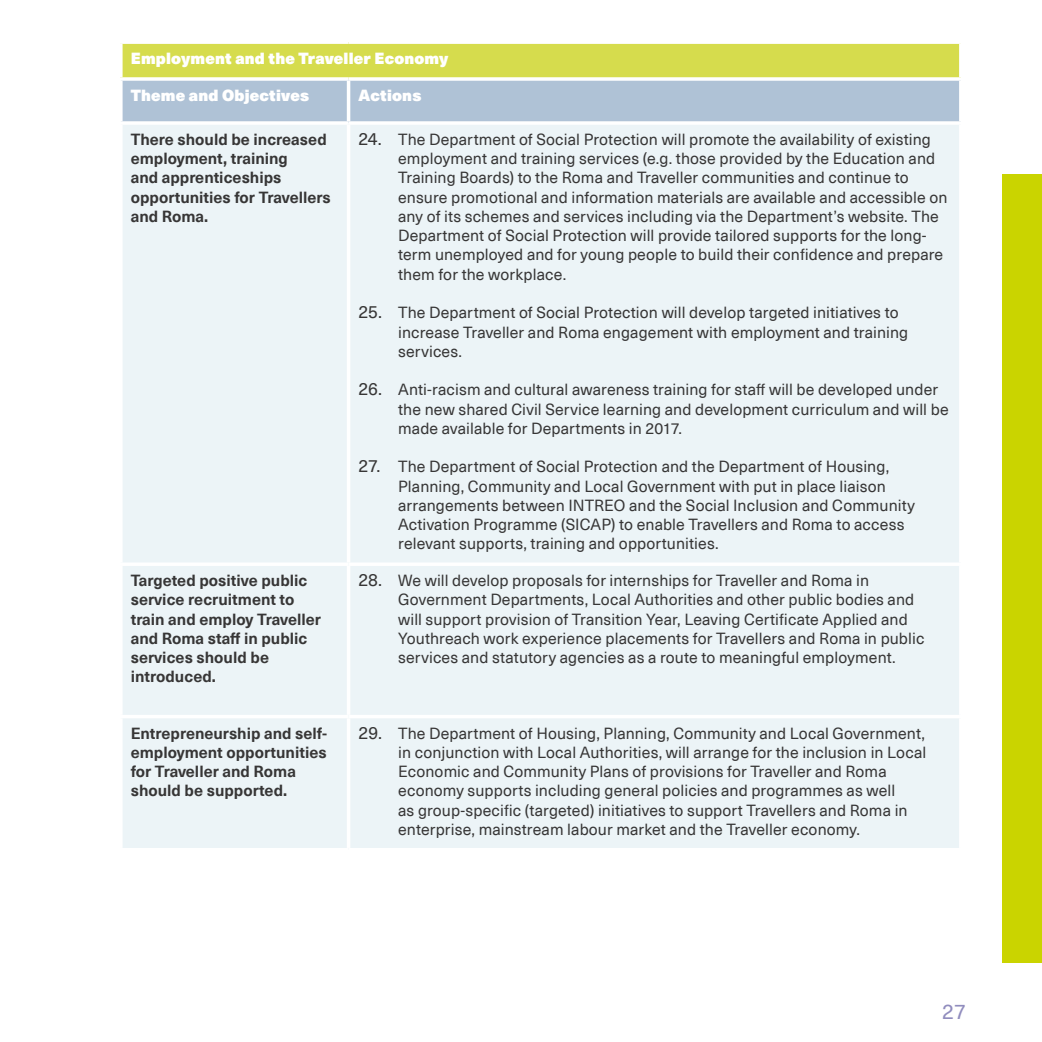
<style>
.page{position:relative;width:1042px;height:1042px;background:#fff}
.page>*{position:absolute;margin:0;border:0;box-sizing:border-box;transform-origin:0 0}
.t1{font:21px "Neue Haas Unica W1 G";color:#918dbe}
.t2{font:15.75px/19.2px "Neue Haas Unica Pro";letter-spacing:.01em;color:#373636}
.t3{font:700 15.75px/19.2px "Neue Haas Unica Pro";color:#373636}
.t4{font:15.75px "Neue Haas Unica Pro X Black";letter-spacing:.01em;color:#fff}
.s1{font-size:17.5px}
</style>
<div class="page">
<div style="left:121px;top:42px;width:840px;height:37px;background:#d6dc4d"></div>
<div style="left:123px;top:81px;width:836px;height:40px;background:#afc2d6"></div>
<div style="left:123px;top:125px;width:836px;height:723px;background:#ecf4f7"></div>
<hr style="left:347px;top:81px;width:3px;height:40px;background:#fff">
<hr style="left:347px;top:125px;width:3px;height:437px;background:#fff">
<hr style="left:347px;top:566px;width:3px;height:149px;background:#fff">
<hr style="left:119px;top:715px;width:229px;height:3px;background:#fff">
<hr style="left:348px;top:715px;width:614px;height:3px;background:#fff">
<hr style="left:347px;top:718px;width:3px;height:130px;background:#fff">
<svg style="left:120px;top:42px;width:228px;height:2px"></svg>
<svg style="left:121px;top:44px;width:2px;height:33px"></svg>
<svg style="left:348px;top:42px;width:613px;height:2px"></svg>
<hr style="left:959px;top:44px;width:3px;height:33px;background:#fff">
<svg style="left:120px;top:77px;width:228px;height:4px"></svg>
<svg style="left:122px;top:81px;width:1px;height:40px"></svg>
<svg style="left:348px;top:77px;width:613px;height:4px"></svg>
<svg style="left:121px;top:121px;width:227px;height:1px"></svg>
<svg style="left:348px;top:121px;width:613px;height:2px"></svg>
<hr style="left:119px;top:562px;width:229px;height:4px;background:#fff">
<hr style="left:348px;top:562px;width:614px;height:4px;background:#fff">
<div style="left:1002px;top:174px;width:40px;height:788px;background:#cad400"></div>
<p class="t4" style="left:131px;top:48px;width:319px">Employment and the Traveller Economy</p>
<p class="t4" style="left:131px;top:85px;width:180px">Theme and Objectives</p>
<p class="t4" style="left:358px;top:85px;width:64px">Actions</p>
<p class="t3" style="left:131px;top:130px;width:201px">There should be increased employment, training<br>and apprenticeships opportunities for Travellers and Roma.</p>
<p class="t2" style="left:398px;top:130px;width:551px;text-indent:-40px"><span class="s1">24.</span> The Department of Social Protection will promote the availability of existing employment and training services (e.g. those provided by the Education and Training Boards) to the Roma and Traveller communities and continue to ensure promotional and information materials are available and accessible on any of its schemes and services including via the Department’s website. The Department of Social Protection will provide tailored supports for the long&shy;term unemployed and for young people to build their confidence and prepare them for the workplace.</p>
<p class="t2" style="left:398px;top:303px;width:511px;text-indent:-40px"><span class="s1">25.</span> The Department of Social Protection will develop targeted initiatives to increase Traveller and Roma engagement with employment and training services.</p>
<p class="t2" style="left:398px;top:380px;width:552px;text-indent:-40px"><span class="s1">26.</span> Anti-racism and cultural awareness training for staff will be developed under the new shared Civil Service learning and development curriculum and will be made available for Departments in 2017.</p>
<p class="t2" style="left:398px;top:457px;width:518px;text-indent:-40px"><span class="s1">27.</span> The Department of Social Protection and the Department of Housing, Planning, Community and Local Government with put in place liaison arrangements between INTREO and the Social Inclusion and Community Activation Programme (SICAP) to enable Travellers and Roma to access relevant supports, training and opportunities.</p>
<p class="t3" style="left:131px;top:571px;width:192px">Targeted positive public service recruitment to train and employ Traveller and Roma staff in public services should be introduced.</p>
<p class="t2" style="left:398px;top:571px;width:528px;text-indent:-40px"><span class="s1">28.</span> We will develop proposals for internships for Traveller and Roma in Government Departments, Local Authorities and other public bodies and will support provision of Transition Year, Leaving Certificate Applied and Youthreach work experience placements for Travellers and Roma in public services and statutory agencies as a route to meaningful employment.</p>
<p class="t3" style="left:131px;top:723px;width:198px">Entrepreneurship and self&shy;employment opportunities for Traveller and Roma should be supported.</p>
<p class="t2" style="left:398px;top:723px;width:529px;text-indent:-40px"><span class="s1">29.</span> The Department of Housing, Planning, Community and Local Government, in conjunction with Local Authorities, will arrange for the inclusion in Local Economic and Community Plans of provisions for Traveller and Roma economy supports including general policies and programmes as well<br>as group-specific (targeted) initiatives to support Travellers and Roma in enterprise, mainstream labour market and the Traveller economy.</p>
<h1 class="t1" style="left:942px;top:996px;width:25px">27</h1>
</div>
